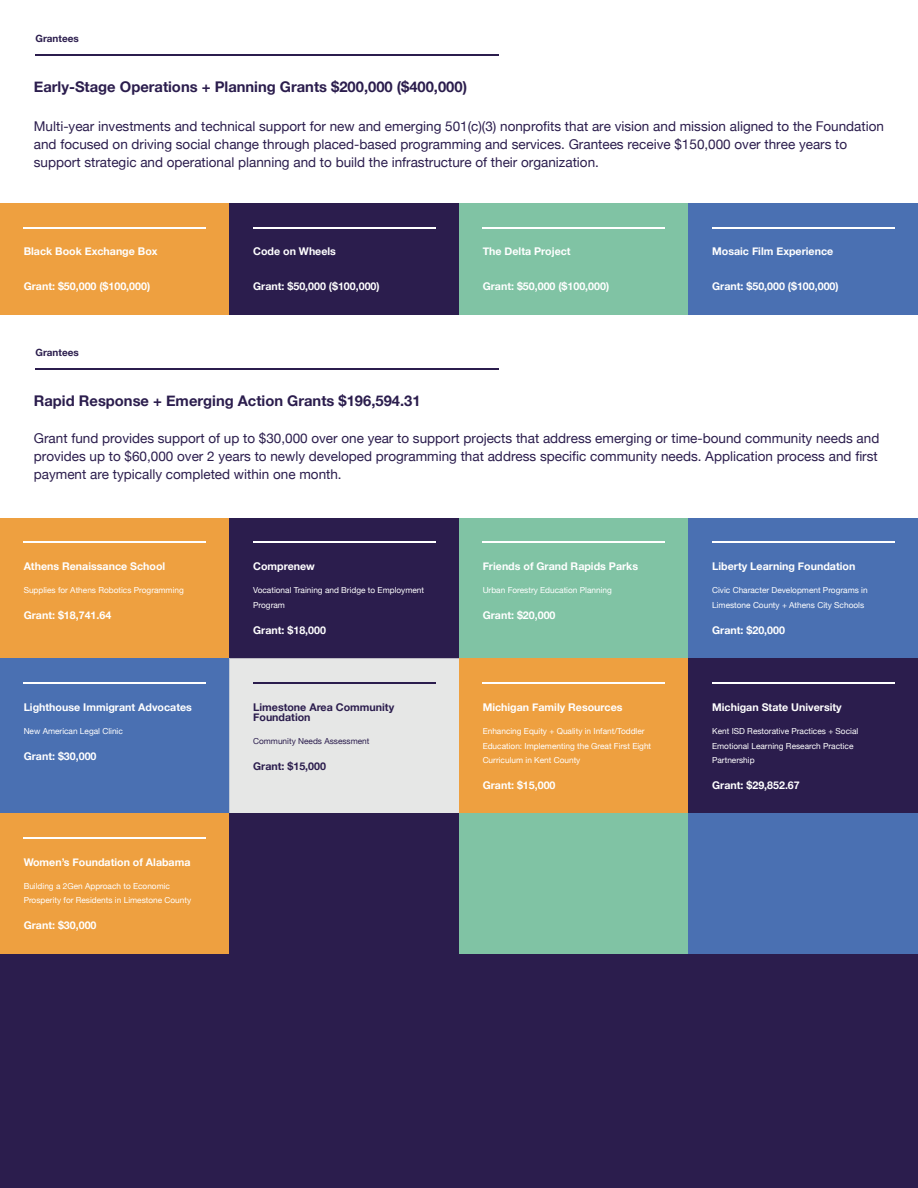
<style>
.page{position:relative;width:918px;height:1188px;background:#fff}
.page>*{position:absolute;margin:0;border:0;box-sizing:border-box;transform-origin:0 0}
.t1{font:700 14.7px "Helvetica Neue";color:#2b1d4d}
.t2{font:13.5px/18px "Helvetica Neue";color:#2b1d4d}
.t3{font:700 10.65px "Helvetica Neue";color:#fff}
.t4{font:700 10.65px/10.6px "Helvetica Neue";color:#2b1d4d}
.t5{font:700 9.9px "Helvetica Neue";color:#2b1d4d}
.t6{font:8.25px/14.9px "Helvetica Neue";color:#fff}
.t7{font:8.25px "Helvetica Neue";color:#2b1d4d}
</style>
<div class="page">
<hr style="left:35px;top:55px;width:464px;height:1px;background:#2b1d4d">
<div style="left:0;top:203px;width:230px;height:112px;background:#eea040"></div>
<hr style="left:24px;top:227px;width:182px;height:1px;background:#fff">
<div style="left:230px;top:203px;width:229px;height:112px;background:#2b1d4d"></div>
<hr style="left:253px;top:227px;width:182px;height:1px;background:#fff">
<div style="left:459px;top:203px;width:230px;height:112px;background:#80c3a4"></div>
<hr style="left:483px;top:227px;width:182px;height:1px;background:#fff">
<div style="left:689px;top:203px;width:229px;height:112px;background:#4a70b2"></div>
<hr style="left:712px;top:227px;width:182px;height:1px;background:#fff">
<hr style="left:35px;top:368px;width:464px;height:2px;background:#2b1d4d">
<div style="left:0;top:518px;width:230px;height:141px;background:#eea040"></div>
<hr style="left:24px;top:541px;width:182px;height:2px;background:#fff">
<div style="left:230px;top:518px;width:229px;height:141px;background:#2b1d4d"></div>
<hr style="left:253px;top:541px;width:182px;height:2px;background:#fff">
<div style="left:459px;top:518px;width:230px;height:141px;background:#80c3a4"></div>
<hr style="left:483px;top:541px;width:182px;height:2px;background:#fff">
<div style="left:689px;top:518px;width:229px;height:141px;background:#4a70b2"></div>
<hr style="left:712px;top:541px;width:182px;height:2px;background:#fff">
<div style="left:0;top:659px;width:230px;height:155px;background:#4a70b2"></div>
<hr style="left:24px;top:682px;width:182px;height:1px;background:#fff">
<div style="left:230px;top:659px;width:229px;height:155px;background:#e0e1e0"></div>
<hr style="left:253px;top:682px;width:182px;height:1px;background:#2b1d4d">
<div style="left:459px;top:659px;width:230px;height:155px;background:#eea040"></div>
<hr style="left:483px;top:682px;width:182px;height:1px;background:#fff">
<div style="left:689px;top:659px;width:229px;height:155px;background:#2b1d4d"></div>
<hr style="left:712px;top:682px;width:182px;height:1px;background:#fff">
<div style="left:0;top:813px;width:230px;height:141px;background:#eea040"></div>
<hr style="left:24px;top:837px;width:182px;height:1px;background:#fff">
<div style="left:230px;top:813px;width:229px;height:141px;background:#2b1d4d"></div>
<div style="left:459px;top:813px;width:230px;height:141px;background:#80c3a4"></div>
<div style="left:689px;top:813px;width:229px;height:141px;background:#4a70b2"></div>
<div style="left:0;top:954px;width:918px;height:234px;background:#2b1d4d"></div>
<p class="t5" style="left:35px;top:33px;width:45px">Grantees</p>
<p class="t1" style="left:34px;top:78px;width:435px">Early-Stage Operations + Planning Grants $200,000 ($400,000)</p>
<p class="t2" style="left:34px;top:118px;width:852px">Multi-year investments and technical support for new and emerging 501(c)(3) nonprofits that are vision and mission aligned to the Foundation and focused on driving social change through placed-based programming and services. Grantees receive $150,000 over three years to support strategic and operational planning and to build the infrastructure of their organization.</p>
<p class="t3" style="left:24px;top:245px;width:135px">Black Book Exchange Box</p>
<p class="t3" style="left:24px;top:279px;width:128px">Grant: $50,000 ($100,000)</p>
<p class="t5" style="left:35px;top:347px;width:45px">Grantees</p>
<p class="t3" style="left:253px;top:245px;width:84px">Code on Wheels</p>
<p class="t3" style="left:253px;top:279px;width:128px">Grant: $50,000 ($100,000)</p>
<p class="t1" style="left:34px;top:392px;width:388px">Rapid Response + Emerging Action Grants $196,594.31</p>
<p class="t3" style="left:483px;top:245px;width:90px">The Delta Project</p>
<p class="t3" style="left:483px;top:279px;width:128px">Grant: $50,000 ($100,000)</p>
<p class="t3" style="left:712px;top:245px;width:123px">Mosaic Film Experience</p>
<p class="t3" style="left:712px;top:279px;width:128px">Grant: $50,000 ($100,000)</p>
<p class="t2" style="left:34px;top:430px;width:847px;text-align:justify">Grant fund provides support of up to $30,000 over one year to support projects that address emerging or time-bound community needs and provides up to $60,000 over 2 years to newly developed programming that address specific community needs. Application process and first payment are typically completed within one month.</p>
<p class="t3" style="left:24px;top:559px;width:143px">Athens Renaissance School</p>
<p class="t6" style="left:24px;top:583px;width:162px">Supplies for Athens Robotics Programming</p>
<p class="t3" style="left:24px;top:609px;width:89px">Grant: $18,741.64</p>
<p class="t3" style="left:24px;top:700px;width:170px">Lighthouse Immigrant Advocates</p>
<p class="t6" style="left:24px;top:724px;width:101px">New American Legal Clinic</p>
<p class="t3" style="left:24px;top:749px;width:74px">Grant: $30,000</p>
<p class="t3" style="left:24px;top:855px;width:168px">Women’s Foundation of Alabama</p>
<p class="t6" style="left:24px;top:879px;width:169px">Building a 2Gen Approach to Economic<br>Prosperity for Residents in Limestone County</p>
<p class="t3" style="left:24px;top:919px;width:74px">Grant: $30,000</p>
<p class="t3" style="left:253px;top:559px;width:63px">Comprenew</p>
<p class="t6" style="left:253px;top:583px;width:173px">Vocational Training and Bridge to Employment<br>Program</p>
<p class="t3" style="left:253px;top:623px;width:74px">Grant: $18,000</p>
<p class="t4" style="left:253px;top:701px;width:143px">Limestone Area Community<br>Foundation</p>
<p class="t7" style="left:253px;top:735px;width:118px">Community Needs Assessment</p>
<p class="t4" style="left:253px;top:761px;width:74px">Grant: $15,000</p>
<p class="t3" style="left:483px;top:559px;width:157px">Friends of Grand Rapids Parks</p>
<p class="t6" style="left:483px;top:583px;width:131px">Urban Forestry Education Planning</p>
<p class="t3" style="left:483px;top:609px;width:74px">Grant: $20,000</p>
<p class="t3" style="left:483px;top:700px;width:141px">Michigan Family Resources</p>
<p class="t6" style="left:483px;top:724px;width:170px">Enhancing Equity + Quality in Infant/Toddler<br>Education: Implementing the Great First Eight<br>Curriculum in Kent County</p>
<p class="t3" style="left:483px;top:779px;width:74px">Grant: $15,000</p>
<p class="t3" style="left:712px;top:559px;width:145px">Liberty Learning Foundation</p>
<p class="t6" style="left:712px;top:583px;width:157px">Civic Character Development Programs in<br>Limestone County + Athens City Schools</p>
<p class="t3" style="left:712px;top:623px;width:74px">Grant: $20,000</p>
<p class="t3" style="left:712px;top:700px;width:131px">Michigan State University</p>
<p class="t6" style="left:712px;top:724px;width:148px">Kent ISD Restorative Practices + Social<br>Emotional Learning Research Practice<br>Partnership</p>
<p class="t3" style="left:712px;top:779px;width:89px">Grant: $29,852.67</p>
</div>
